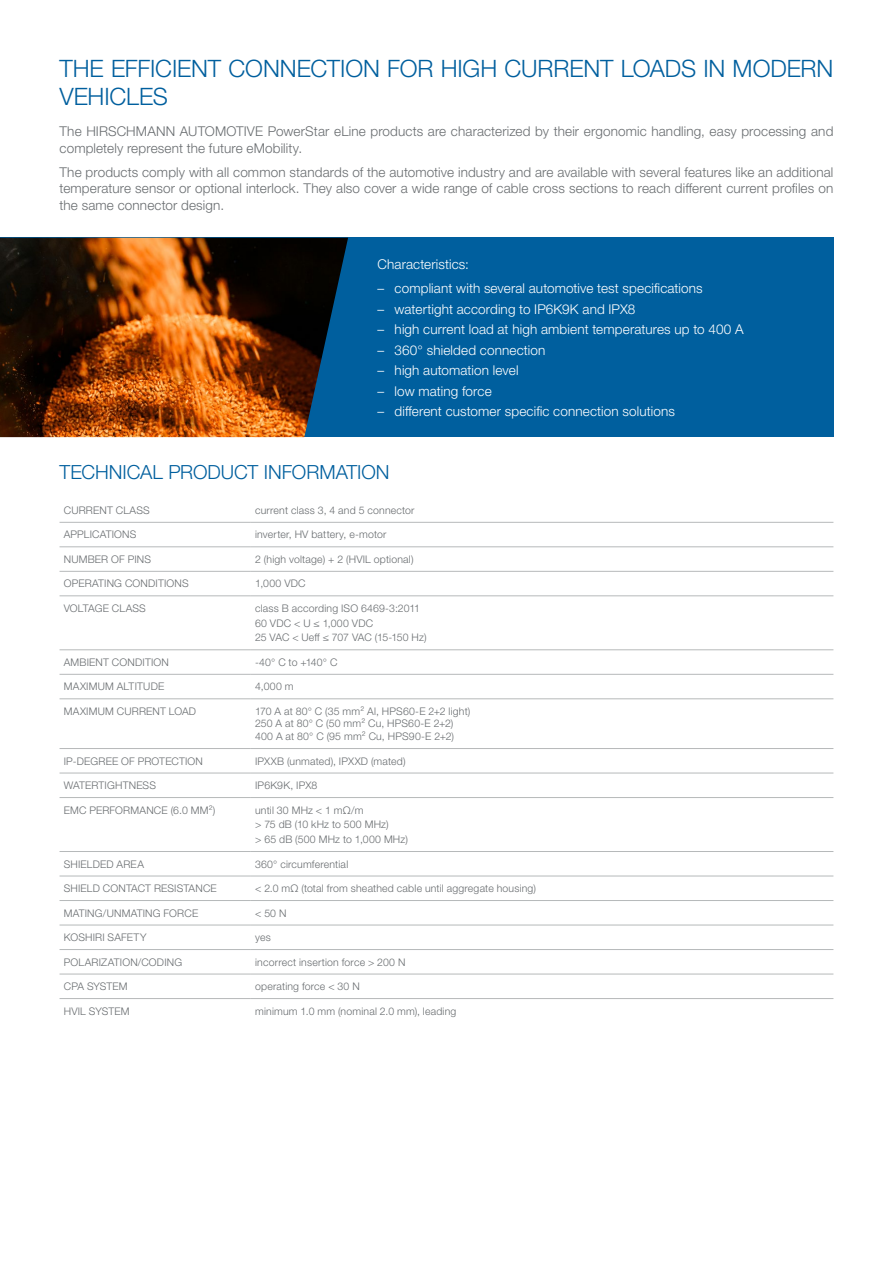
<style>
.page{position:relative;width:893px;height:1263px;background:#fff}
.page>*{position:absolute;margin:0;border:0;box-sizing:border-box;transform-origin:0 0}
.t1{font:300 24px/28.8px "Helvetica Neue LTW1 G";letter-spacing:-.005em;color:#005f9e}
.t2{font:300 19.5px "Helvetica Neue LTW1 G";letter-spacing:-.005em;color:#005f9e}
.t3{font:300 13.5px/16.2px "Helvetica Neue LTW1 G";letter-spacing:.01em;color:#686c6f}
.t4{font:300 13.5px "Helvetica Neue LTW1 G";letter-spacing:.01em;color:#fff}
.t5{font:300 10.5px/14.7px "Helvetica Neue LTW1 G";letter-spacing:.02em;color:#686c6f}
</style>
<div class="page">
<div style="left:0;top:238px;width:833px;height:199px;background:#005f9e"></div>
<hr style="left:60px;top:522px;width:191px;height:1px;background:#b6b9ba">
<hr style="left:251px;top:522px;width:582px;height:1px;background:#b6b9ba">
<hr style="left:60px;top:546px;width:191px;height:1px;background:#b6b9ba">
<hr style="left:251px;top:546px;width:582px;height:1px;background:#b6b9ba">
<hr style="left:60px;top:571px;width:191px;height:1px;background:#b6b9ba">
<hr style="left:251px;top:571px;width:582px;height:1px;background:#b6b9ba">
<hr style="left:60px;top:595px;width:191px;height:1px;background:#b6b9ba">
<hr style="left:251px;top:595px;width:582px;height:1px;background:#b6b9ba">
<hr style="left:60px;top:649px;width:191px;height:1px;background:#b6b9ba">
<hr style="left:251px;top:649px;width:582px;height:1px;background:#b6b9ba">
<hr style="left:60px;top:674px;width:191px;height:1px;background:#b6b9ba">
<hr style="left:251px;top:674px;width:582px;height:1px;background:#b6b9ba">
<hr style="left:60px;top:698px;width:191px;height:1px;background:#b6b9ba">
<hr style="left:251px;top:698px;width:582px;height:1px;background:#b6b9ba">
<hr style="left:60px;top:748px;width:191px;height:1px;background:#b6b9ba">
<hr style="left:251px;top:748px;width:582px;height:1px;background:#b6b9ba">
<hr style="left:60px;top:773px;width:191px;height:1px;background:#b6b9ba">
<hr style="left:251px;top:773px;width:582px;height:1px;background:#b6b9ba">
<hr style="left:60px;top:797px;width:191px;height:1px;background:#b6b9ba">
<hr style="left:251px;top:797px;width:582px;height:1px;background:#b6b9ba">
<hr style="left:60px;top:851px;width:191px;height:1px;background:#b6b9ba">
<hr style="left:251px;top:851px;width:582px;height:1px;background:#b6b9ba">
<hr style="left:60px;top:876px;width:191px;height:1px;background:#b6b9ba">
<hr style="left:251px;top:876px;width:582px;height:1px;background:#b6b9ba">
<hr style="left:60px;top:900px;width:191px;height:1px;background:#b6b9ba">
<hr style="left:251px;top:900px;width:582px;height:1px;background:#b6b9ba">
<hr style="left:60px;top:925px;width:191px;height:1px;background:#b6b9ba">
<hr style="left:251px;top:925px;width:582px;height:1px;background:#b6b9ba">
<hr style="left:60px;top:949px;width:191px;height:1px;background:#b6b9ba">
<hr style="left:251px;top:949px;width:582px;height:1px;background:#b6b9ba">
<hr style="left:60px;top:974px;width:191px;height:1px;background:#b6b9ba">
<hr style="left:251px;top:974px;width:582px;height:1px;background:#b6b9ba">
<hr style="left:60px;top:998px;width:191px;height:1px;background:#b6b9ba">
<hr style="left:251px;top:998px;width:582px;height:1px;background:#b6b9ba">
<img style="left:0;top:238px;width:348px;height:199px">
<h1 class="t1" style="left:60px;top:54px;width:775px">THE EFFICIENT CONNECTION FOR HIGH CURRENT LOADS IN MODERN<br>VEHICLES</h1>
<p class="t3" style="left:60px;top:123px;width:775px">The HIRSCHMANN AUTOMOTIVE PowerStar eLine products are characterized by their ergonomic handling, easy processing and completely represent the future eMobility.</p>
<p class="t3" style="left:60px;top:164px;width:775px;text-align:justify">The products comply with all common standards of the automotive industry and are available with several features like an additional temperature sensor or optional interlock. They also cover a wide range of cable cross sections to reach different current profiles on the same connector design.</p>
<p class="t4" style="left:378px;top:256px;width:93px">Characteristics:</p>
<p class="t4" style="left:378px;top:280px;width:327px">– compliant with several automotive test specifications</p>
<p class="t4" style="left:378px;top:301px;width:259px">– watertight according to IP6K9K and IPX8</p>
<p class="t4" style="left:378px;top:321px;width:368px">– high current load at high ambient temperatures up to 400 A</p>
<p class="t4" style="left:378px;top:342px;width:169px">– 360° shielded connection</p>
<p class="t4" style="left:378px;top:362px;width:142px">– high automation level</p>
<p class="t4" style="left:378px;top:383px;width:116px">– low mating force</p>
<p class="t4" style="left:378px;top:403px;width:299px">– different customer specific connection solutions</p>
<h2 class="t2" style="left:60px;top:460px;width:331px">TECHNICAL PRODUCT INFORMATION</h2>
<p class="t5" style="left:64px;top:503px;width:88px">CURRENT CLASS</p>
<p class="t5" style="left:255px;top:503px;width:161px">current class 3, 4 and 5 connector</p>
<p class="t5" style="left:64px;top:527px;width:74px">APPLICATIONS</p>
<p class="t5" style="left:255px;top:527px;width:133px">inverter, HV battery, e-motor</p>
<p class="t5" style="left:64px;top:552px;width:89px">NUMBER OF PINS</p>
<p class="t5" style="left:255px;top:552px;width:160px">2 (high voltage) + 2 (HVIL optional)</p>
<p class="t5" style="left:64px;top:576px;width:127px">OPERATING CONDITIONS</p>
<p class="t5" style="left:255px;top:576px;width:52px">1,000 VDC</p>
<p class="t5" style="left:64px;top:601px;width:84px">VOLTAGE CLASS</p>
<p class="t5" style="left:255px;top:601px;width:173px">class B according ISO 6469-3:2011<br>60 VDC &lt; U ≤ 1,000 VDC<br>25 VAC &lt; Ueff ≤ 707 VAC (15-150 Hz)</p>
<p class="t5" style="left:64px;top:655px;width:107px">AMBIENT CONDITION</p>
<p class="t5" style="left:255px;top:655px;width:84px">-40° C to +140° C</p>
<p class="t5" style="left:64px;top:679px;width:102px">MAXIMUM ALTITUDE</p>
<p class="t5" style="left:255px;top:679px;width:40px">4,000 m</p>
<p class="t5" style="left:64px;top:704px;width:134px">MAXIMUM CURRENT LOAD</p>
<p class="t5" style="left:255px;top:705px;width:217px;line-height:12.6px">170 A at 80° C (35 mm² Al, HPS60-E 2+2 light)<br>250 A at 80° C (50 mm² Cu, HPS60-E 2+2)<br>400 A at 80° C (95 mm² Cu, HPS90-E 2+2)</p>
<p class="t5" style="left:64px;top:753px;width:141px">IP-DEGREE OF PROTECTION</p>
<p class="t5" style="left:255px;top:753px;width:152px">IPXXB (unmated), IPXXD (mated)</p>
<p class="t5" style="left:64px;top:778px;width:94px">WATERTIGHTNESS</p>
<p class="t5" style="left:255px;top:778px;width:64px">IP6K9K, IPX8</p>
<p class="t5" style="left:64px;top:802px;width:153px">EMC PERFORMANCE (6.0 MM²)</p>
<p class="t5" style="left:255px;top:802px;width:154px">until 30 MHz &lt; 1 mΩ/m<br>&gt; 75 dB (10 kHz to 500 MHz)<br>&gt; 65 dB (500 MHz to 1,000 MHz)</p>
<p class="t5" style="left:64px;top:856px;width:82px">SHIELDED AREA</p>
<p class="t5" style="left:255px;top:856px;width:95px">360° circumferential</p>
<p class="t5" style="left:64px;top:881px;width:155px">SHIELD CONTACT RESISTANCE</p>
<p class="t5" style="left:255px;top:881px;width:282px">&lt; 2.0 mΩ (total from sheathed cable until aggregate housing)</p>
<p class="t5" style="left:64px;top:905px;width:136px">MATING/UNMATING FORCE</p>
<p class="t5" style="left:255px;top:905px;width:33px">&lt; 50 N</p>
<p class="t5" style="left:64px;top:930px;width:84px">KOSHIRI SAFETY</p>
<p class="t5" style="left:255px;top:930px;width:17px">yes</p>
<p class="t5" style="left:64px;top:954px;width:120px">POLARIZATION/CODING</p>
<p class="t5" style="left:255px;top:954px;width:152px">incorrect insertion force &gt; 200 N</p>
<p class="t5" style="left:64px;top:979px;width:65px">CPA SYSTEM</p>
<p class="t5" style="left:255px;top:979px;width:106px">operating force &lt; 30 N</p>
<p class="t5" style="left:64px;top:1003px;width:67px">HVIL SYSTEM</p>
<p class="t5" style="left:255px;top:1003px;width:203px">minimum 1.0 mm (nominal 2.0 mm), leading</p>
</div>
